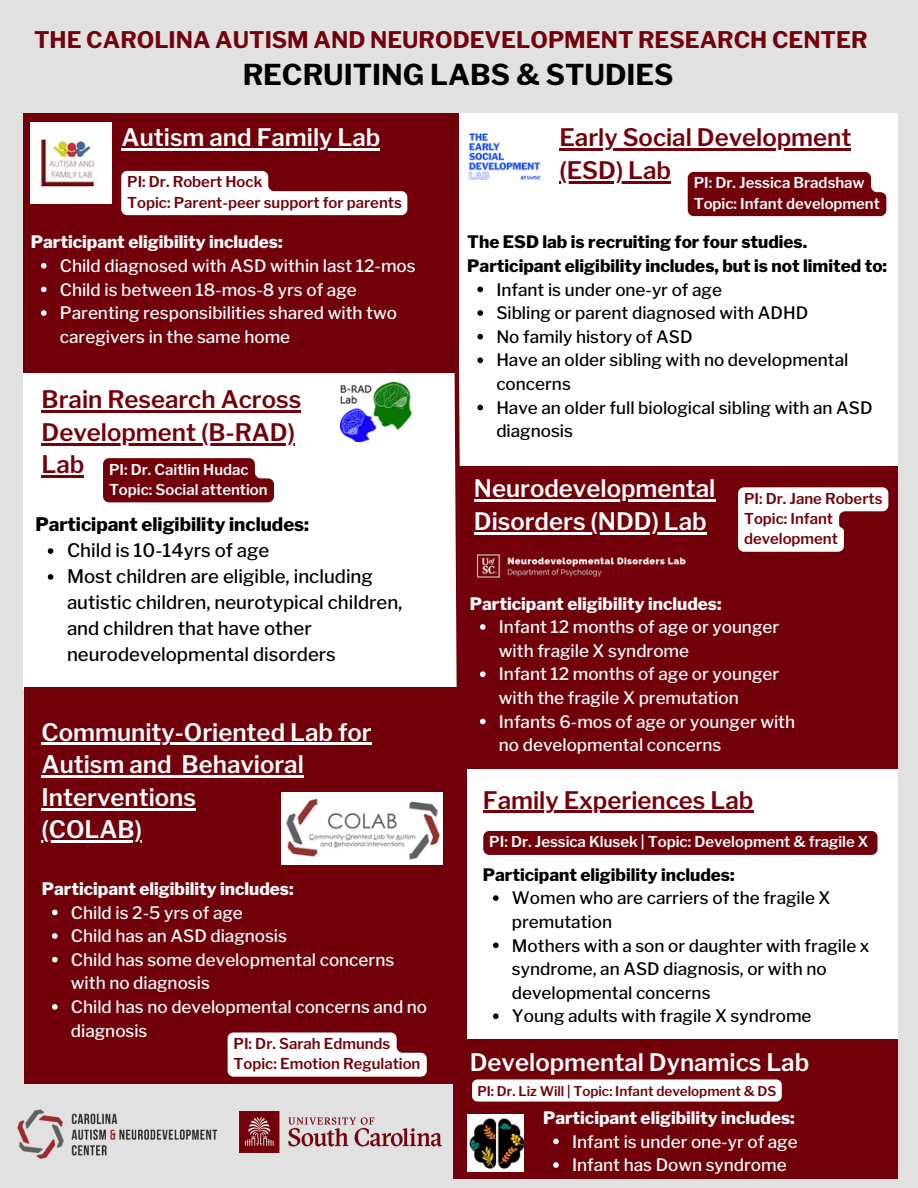
<style>
.page{position:relative;width:918px;height:1188px;background:#e1e1e1}
.page>*{position:absolute;margin:0;border:0;box-sizing:border-box;transform-origin:0 0}
.t1{font:700 28.5px "Libre Franklin";color:#000}
.t2{font:600 24px/32.7px "Libre Franklin";color:#fff}
.t3{font:600 24px/32.7px "Libre Franklin";color:#73000a}
.t4{font:700 22.8px "Libre Franklin";color:#73000a}
.t5{font:500 18.6px/25.8px "Libre Franklin";color:#000}
.t6{font:800 18.6px "Libre Franklin";color:#000}
.t7{font:500 17.1px/23.7px "Libre Franklin";color:#fff}
.t8{font:500 17.1px/23.7px "Libre Franklin";color:#000}
.t9{font:800 17.1px "Libre Franklin";color:#fff}
.t10{font:800 17.1px/23.7px "Libre Franklin";color:#000}
.t11{font:600 14.85px/20.2px "Libre Franklin";color:#72000a}
.t12{font:600 14.85px "Libre Franklin";color:#fff}
.t13{font:600 13.35px "Libre Franklin";color:#72000a}
</style>
<div class="page">
<div style="left:459px;top:769px;width:438px;height:270px;background:#fff"></div>
<div style="left:459px;top:464px;width:438px;height:305px;background:#72000a"></div>
<img style="left:477px;top:554px;width:209px;height:24px">
<div style="left:23px;top:372px;width:436px;height:317px;background:#fff"></div>
<div style="left:25px;top:687px;width:442px;height:396px;background:#72000a"></div>
<img style="left:282px;top:792px;width:161px;height:72px">
<div style="left:23px;top:113px;width:436px;height:259px;background:#72000a"></div>
<img style="left:341px;top:383px;width:71px;height:58px">
<img style="left:31px;top:122px;width:81px;height:81px">
<div style="left:459px;top:113px;width:439px;height:353px;background:#fff"></div>
<img style="left:468px;top:133px;width:73px;height:47px">
<div style="left:454px;top:1039px;width:443px;height:140px;background:#72000a"></div>
<svg style="left:553px;top:1139px;width:6px;height:5px"></svg>
<svg style="left:553px;top:1162px;width:6px;height:6px"></svg>
<img style="left:467px;top:1114px;width:57px;height:58px">
<img style="left:239px;top:1112px;width:203px;height:40px">
<img style="left:17px;top:1109px;width:201px;height:50px">
<hr style="left:122px;top:149px;width:258px;height:2px;background:#fff">
<hr style="left:42px;top:410px;width:259px;height:3px;background:#73000a">
<hr style="left:42px;top:443px;width:253px;height:2px;background:#73000a">
<hr style="left:42px;top:476px;width:42px;height:2px;background:#73000a">
<hr style="left:42px;top:743px;width:330px;height:2px;background:#fff">
<hr style="left:42px;top:775px;width:130px;height:3px;background:#fff">
<svg style="left:172px;top:775px;width:10px;height:3px"></svg>
<hr style="left:182px;top:775px;width:122px;height:3px;background:#fff">
<hr style="left:42px;top:808px;width:154px;height:2px;background:#fff">
<hr style="left:42px;top:841px;width:100px;height:2px;background:#fff">
<hr style="left:560px;top:149px;width:291px;height:2px;background:#73000a">
<hr style="left:560px;top:181px;width:111px;height:3px;background:#73000a">
<svg style="left:41px;top:263px;width:6px;height:6px"></svg>
<svg style="left:41px;top:287px;width:6px;height:5px"></svg>
<svg style="left:41px;top:310px;width:6px;height:6px"></svg>
<svg style="left:48px;top:548px;width:5px;height:6px"></svg>
<svg style="left:48px;top:574px;width:5px;height:6px"></svg>
<svg style="left:52px;top:910px;width:6px;height:5px"></svg>
<svg style="left:52px;top:933px;width:6px;height:6px"></svg>
<svg style="left:52px;top:957px;width:6px;height:5px"></svg>
<svg style="left:52px;top:1004px;width:6px;height:6px"></svg>
<svg style="left:477px;top:287px;width:6px;height:5px"></svg>
<svg style="left:477px;top:310px;width:6px;height:6px"></svg>
<svg style="left:477px;top:334px;width:6px;height:5px"></svg>
<svg style="left:477px;top:357px;width:6px;height:6px"></svg>
<svg style="left:477px;top:405px;width:6px;height:5px"></svg>
<hr style="left:474px;top:500px;width:241px;height:2px;background:#fff">
<hr style="left:474px;top:532px;width:233px;height:2px;background:#fff">
<svg style="left:480px;top:624px;width:6px;height:6px"></svg>
<svg style="left:480px;top:671px;width:6px;height:6px"></svg>
<svg style="left:480px;top:719px;width:6px;height:5px"></svg>
<hr style="left:483px;top:811px;width:270px;height:2px;background:#73000a">
<svg style="left:493px;top:895px;width:6px;height:6px"></svg>
<svg style="left:493px;top:943px;width:6px;height:5px"></svg>
<svg style="left:493px;top:1013px;width:6px;height:6px"></svg>
<svg style="left:121px;top:171px;width:286px;height:44px"></svg>
<div style="left:688px;top:172px;width:198px;height:44px;background:#72000a"></div>
<svg style="left:103px;top:458px;width:171px;height:44px;background:#7a0e18"></svg>
<div style="left:483px;top:831px;width:394px;height:24px;background:#72000a"></div>
<svg style="left:228px;top:1032px;width:199px;height:45px;background:#f2e8e8"></svg>
<svg style="left:738px;top:487px;width:150px;height:65px"></svg>
<div style="left:472px;top:1079px;width:310px;height:23px;background:#fff;border-radius:6px"></div>
<svg style="left:452px;top:367px;width:8px;height:320px"></svg>
<p class="t4" style="left:34px;top:26px;width:835px">THE CAROLINA AUTISM AND NEURODEVELOPMENT RESEARCH CENTER</p>
<p class="t1" style="left:243px;top:57px;width:432px">RECRUITING LABS &amp; STUDIES</p>
<p class="t2" style="left:122px;top:121px;width:260px">Autism and Family Lab</p>
<p class="t11" style="left:127px;top:172px;width:137px">PI: Dr. Robert Hock</p>
<p class="t11" style="left:127px;top:192px;width:276px">Topic: Parent-peer support for parents</p>
<p class="t9" style="left:31px;top:232px;width:253px">Participant eligibility includes:</p>
<p class="t7" style="left:60px;top:254px;width:357px">Child diagnosed with ASD within last 12-mos</p>
<p class="t7" style="left:60px;top:278px;width:298px">Child is between 18-mos-8 yrs of age</p>
<p class="t7" style="left:60px;top:301px;width:339px">Parenting responsibilities shared with two caregivers in the same home</p>
<p class="t3" style="left:42px;top:383px;width:261px">Brain Research Across<br>Development (B-RAD)<br>Lab</p>
<p class="t12" style="left:109px;top:460px;width:141px">PI: Dr. Caitlin Hudac</p>
<p class="t12" style="left:109px;top:481px;width:160px">Topic: Social attention</p>
<p class="t6" style="left:35px;top:513px;width:275px">Participant eligibility includes:</p>
<p class="t5" style="left:67px;top:538px;width:204px">Child is 10-14yrs of age</p>
<p class="t5" style="left:67px;top:564px;width:337px">Most children are eligible, including autistic children, neurotypical children, and children that have other neurodevelopmental disorders</p>
<p class="t2" style="left:42px;top:716px;width:332px">Community-Oriented Lab for<br>Autism and Behavioral<br>Interventions</p>
<p class="t2" style="left:42px;top:813px;width:102px">(COLAB)</p>
<p class="t9" style="left:42px;top:878px;width:253px">Participant eligibility includes:</p>
<p class="t7" style="left:71px;top:901px;width:173px">Child is 2-5 yrs of age</p>
<p class="t7" style="left:71px;top:924px;width:218px">Child has an ASD diagnosis</p>
<p class="t7" style="left:71px;top:948px;width:325px">Child has some developmental concerns with no diagnosis</p>
<p class="t7" style="left:71px;top:995px;width:358px">Child has no developmental concerns and no diagnosis</p>
<p class="t11" style="left:234px;top:1034px;width:158px">PI: Dr. Sarah Edmunds</p>
<p class="t11" style="left:234px;top:1054px;width:188px">Topic: Emotion Regulation</p>
<p class="t3" style="left:560px;top:121px;width:293px">Early Social Development (ESD) Lab</p>
<p class="t12" style="left:694px;top:174px;width:172px">PI: Dr. Jessica Bradshaw</p>
<p class="t12" style="left:694px;top:194px;width:188px">Topic: Infant development</p>
<p class="t10" style="left:467px;top:230px;width:421px">The ESD lab is recruiting for four studies.<br>Participant eligibility includes, but is not limited to:</p>
<p class="t8" style="left:496px;top:278px;width:227px">Infant is under one-yr of age</p>
<p class="t8" style="left:496px;top:301px;width:313px">Sibling or parent diagnosed with ADHD</p>
<p class="t8" style="left:496px;top:325px;width:198px">No family history of ASD</p>
<p class="t8" style="left:496px;top:348px;width:354px">Have an older sibling with no developmental concerns</p>
<p class="t8" style="left:496px;top:396px;width:378px">Have an older full biological sibling with an ASD diagnosis</p>
<p class="t2" style="left:474px;top:472px;width:243px">Neurodevelopmental<br>Disorders (NDD) Lab</p>
<p class="t9" style="left:470px;top:593px;width:253px">Participant eligibility includes:</p>
<p class="t11" style="left:744px;top:488px;width:140px">PI: Dr. Jane Roberts</p>
<p class="t11" style="left:744px;top:509px;width:95px">Topic: Infant development</p>
<p class="t7" style="left:499px;top:615px;width:282px">Infant 12 months of age or younger with fragile X syndrome</p>
<p class="t7" style="left:499px;top:662px;width:282px">Infant 12 months of age or younger with the fragile X premutation</p>
<p class="t7" style="left:499px;top:710px;width:298px">Infants 6-mos of age or younger with no developmental concerns</p>
<p class="t3" style="left:483px;top:784px;width:272px">Family Experiences Lab</p>
<p class="t12" style="left:489px;top:833px;width:381px">PI: Dr. Jessica Klusek | Topic: Development &amp; fragile X</p>
<p class="t10" style="left:483px;top:863px;width:253px">Participant eligibility includes:</p>
<p class="t8" style="left:512px;top:886px;width:320px">Women who are carriers of the fragile X premutation</p>
<p class="t8" style="left:512px;top:934px;width:359px">Mothers with a son or daughter with fragile x syndrome, an ASD diagnosis, or with no developmental concerns</p>
<p class="t8" style="left:512px;top:1004px;width:301px">Young adults with fragile X syndrome</p>
<p class="t2" style="left:470px;top:1046px;width:341px">Developmental Dynamics Lab</p>
<p class="t13" style="left:477px;top:1083px;width:301px">PI: Dr. Liz Will | Topic: Infant development &amp; DS</p>
<p class="t9" style="left:543px;top:1107px;width:253px">Participant eligibility includes:</p>
<p class="t7" style="left:572px;top:1130px;width:227px">Infant is under one-yr of age</p>
<p class="t7" style="left:572px;top:1153px;width:216px">Infant has Down syndrome</p>
</div>
